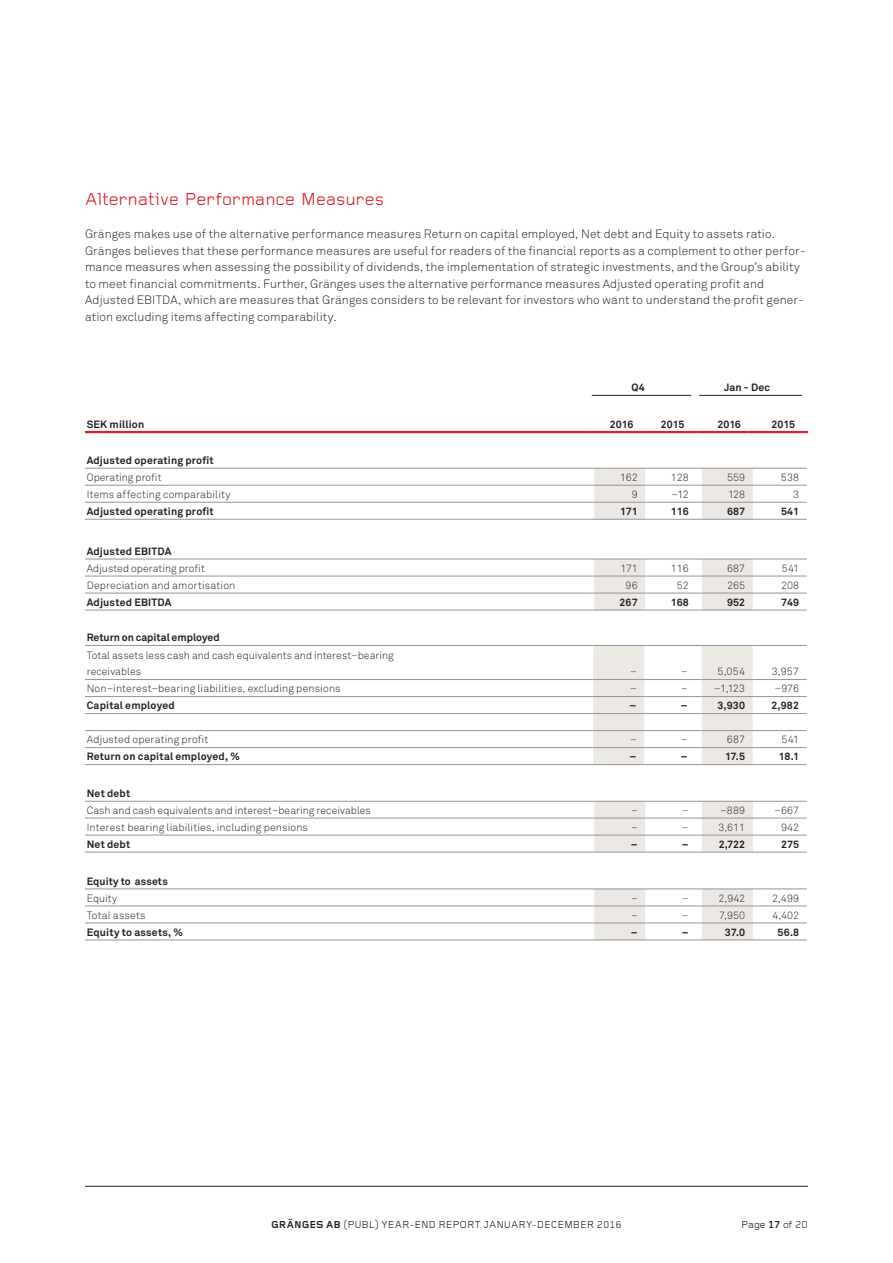
<style>
.page{position:relative;width:893px;height:1263px;background:#fff}
.page>*{position:absolute;margin:0;border:0;box-sizing:border-box;transform-origin:0 0}
.t1{font:18px "Foundry Gridnik";color:#e21a21}
.t2{font:12px/16.5px "Akkurat Light Pro";letter-spacing:.01em;color:#231f20}
.t3{font:10.5px/16.5px "Akkurat Light Pro";letter-spacing:.01em;color:#231f20}
.t4{font:700 10.5px "Akkurat Pro";letter-spacing:.015em;color:#231f20}
.t5{font:10.5px "Foundry Gridnik";color:#231f20}
.t6{font:700 10.5px "Akkurat Pro";letter-spacing:-.005em;color:#231f20}
.s1{font-weight:700}
</style>
<div class="page">
<hr style="left:85px;top:1186px;width:723px;height:1px;background:#231f20">
<svg style="left:85px;top:645px;width:722px;height:120px"></svg>
<hr style="left:702px;top:764px;width:51px;height:1px;background:#939598">
<hr style="left:753px;top:764px;width:54px;height:1px;background:#939598">
<hr style="left:85px;top:431px;width:505px;height:2px;background:#e21a21">
<hr style="left:590px;top:431px;width:51px;height:2px;background:#e21a21">
<hr style="left:641px;top:431px;width:51px;height:2px;background:#e21a21">
<svg style="left:692px;top:431px;width:6px;height:2px"></svg>
<hr style="left:698px;top:431px;width:51px;height:2px;background:#e21a21">
<hr style="left:749px;top:431px;width:54px;height:2px;background:#e21a21">
<hr style="left:592px;top:395px;width:99px;height:1px;background:#231f20">
<hr style="left:699px;top:395px;width:103px;height:1px;background:#231f20">
<svg style="left:85px;top:467px;width:722px;height:53px"></svg>
<hr style="left:702px;top:519px;width:51px;height:1px;background:#939598">
<hr style="left:753px;top:519px;width:54px;height:1px;background:#939598">
<svg style="left:85px;top:558px;width:722px;height:53px"></svg>
<hr style="left:702px;top:610px;width:51px;height:1px;background:#939598">
<hr style="left:753px;top:610px;width:54px;height:1px;background:#939598">
<hr style="left:85px;top:801px;width:509px;height:1px;background:#939598">
<hr style="left:85px;top:818px;width:509px;height:1px;background:#939598">
<hr style="left:85px;top:835px;width:509px;height:1px;background:#939598">
<hr style="left:85px;top:852px;width:509px;height:1px;background:#939598">
<svg style="left:594px;top:800px;width:213px;height:53px"></svg>
<hr style="left:702px;top:852px;width:51px;height:1px;background:#939598">
<hr style="left:753px;top:852px;width:54px;height:1px;background:#939598">
<svg style="left:85px;top:888px;width:722px;height:53px"></svg>
<hr style="left:702px;top:940px;width:51px;height:1px;background:#939598">
<hr style="left:753px;top:940px;width:54px;height:1px;background:#939598">
<h1 class="t1" style="left:85px;top:189px;width:301px">Alternative Performance M easures</h1>
<p class="t2" style="left:85px;top:226px;width:722px">Gränges makes use of the alternative performance measures Return on capital employed, Net debt and Equity to assets ratio.<br>Gränges believes that these performance measures are useful for readers of the financial reports as a complement to other perfor&shy;mance measures when assessing the possibility of dividends, the implementation of strategic investments, and the Group’s ability to meet financial commitments. Further, Gränges uses the alternative performance measures Adjusted operating profit and Adjusted EBITDA, which are measures that Gränges considers to be relevant for investors who want to understand the profit gener&shy;ation excluding items affecting comparability.</p>
<p class="t4" style="left:631px;top:381px;width:15px">Q4</p>
<p class="t4" style="left:724px;top:381px;width:47px">Jan - Dec</p>
<p class="t4" style="left:87px;top:418px;width:59px">SEK million</p>
<p class="t4" style="left:610px;top:418px;width:25px">2016</p>
<p class="t4" style="left:661px;top:418px;width:25px">2015</p>
<p class="t4" style="left:717px;top:418px;width:25px">2016</p>
<p class="t4" style="left:771px;top:418px;width:25px">2015</p>
<p class="t4" style="left:87px;top:454px;width:129px">Adjusted operating profit</p>
<p class="t3" style="left:87px;top:469px;width:76px">Operating profit</p>
<p class="t3" style="left:620px;top:469px;width:19px">162</p>
<p class="t3" style="left:671px;top:469px;width:19px">128</p>
<p class="t3" style="left:727px;top:469px;width:20px">559</p>
<p class="t3" style="left:781px;top:469px;width:20px">538</p>
<p class="t3" style="left:87px;top:486px;width:145px">Items affecting comparability</p>
<p class="t3" style="left:632px;top:486px;width:7px">9</p>
<p class="t3" style="left:671px;top:486px;width:19px">–12</p>
<p class="t3" style="left:728px;top:486px;width:19px">128</p>
<p class="t3" style="left:793px;top:486px;width:7px">3</p>
<p class="t4" style="left:87px;top:505px;width:129px">Adjusted operating profit</p>
<p class="t4" style="left:620px;top:505px;width:19px">171</p>
<p class="t4" style="left:671px;top:505px;width:19px">116</p>
<p class="t4" style="left:727px;top:505px;width:19px">687</p>
<p class="t4" style="left:781px;top:505px;width:19px">541</p>
<p class="t4" style="left:87px;top:545px;width:86px">Adjusted EBITDA</p>
<p class="t3" style="left:87px;top:560px;width:120px">Adjusted operating profit</p>
<p class="t3" style="left:621px;top:560px;width:19px">171</p>
<p class="t3" style="left:671px;top:560px;width:19px">116</p>
<p class="t3" style="left:727px;top:560px;width:20px">687</p>
<p class="t3" style="left:782px;top:560px;width:19px">541</p>
<p class="t3" style="left:87px;top:577px;width:150px">Depreciation and amortisation</p>
<p class="t3" style="left:625px;top:577px;width:14px">96</p>
<p class="t3" style="left:677px;top:577px;width:13px">52</p>
<p class="t3" style="left:727px;top:577px;width:20px">265</p>
<p class="t3" style="left:781px;top:577px;width:20px">208</p>
<p class="t4" style="left:87px;top:596px;width:86px">Adjusted EBITDA</p>
<p class="t4" style="left:620px;top:596px;width:20px">267</p>
<p class="t4" style="left:671px;top:596px;width:19px">168</p>
<p class="t4" style="left:727px;top:596px;width:19px">952</p>
<p class="t4" style="left:781px;top:596px;width:19px">749</p>
<p class="t6" style="left:87px;top:631px;width:134px">Return on capital employed</p>
<p class="t3" style="left:87px;top:647px;width:308px">Total assets less cash and cash equivalents and interest–bearing receivables</p>
<p class="t3" style="left:630px;top:663px;width:8px">–</p>
<p class="t3" style="left:681px;top:663px;width:8px">–</p>
<p class="t3" style="left:718px;top:663px;width:29px">5,054</p>
<p class="t3" style="left:772px;top:663px;width:29px">3,957</p>
<p class="t3" style="left:87px;top:680px;width:255px">Non–interest–bearing liabilities, excluding pensions</p>
<p class="t3" style="left:630px;top:680px;width:8px">–</p>
<p class="t3" style="left:681px;top:680px;width:8px">–</p>
<p class="t3" style="left:714px;top:680px;width:32px">–1,123</p>
<p class="t3" style="left:775px;top:680px;width:26px">–976</p>
<p class="t4" style="left:87px;top:699px;width:90px">Capital employed</p>
<p class="t4" style="left:630px;top:699px;width:8px">–</p>
<p class="t4" style="left:681px;top:699px;width:8px">–</p>
<p class="t4" style="left:717px;top:699px;width:29px">3,930</p>
<p class="t4" style="left:771px;top:699px;width:29px">2,982</p>
<p class="t3" style="left:87px;top:732px;width:123px">Adjusted operating profit</p>
<p class="t3" style="left:630px;top:732px;width:8px">–</p>
<p class="t3" style="left:681px;top:732px;width:8px">–</p>
<p class="t3" style="left:727px;top:732px;width:20px">687</p>
<p class="t3" style="left:781px;top:732px;width:19px">541</p>
<p class="t4" style="left:87px;top:750px;width:155px">Return on capital employed, %</p>
<p class="t4" style="left:630px;top:750px;width:8px">–</p>
<p class="t4" style="left:681px;top:750px;width:8px">–</p>
<p class="t4" style="left:725px;top:750px;width:21px">17.5</p>
<p class="t4" style="left:779px;top:750px;width:22px">18.1</p>
<p class="t4" style="left:87px;top:787px;width:45px">Net debt</p>
<p class="t3" style="left:87px;top:802px;width:286px">Cash and cash equivalents and interest–bearing receivables</p>
<p class="t3" style="left:631px;top:802px;width:8px">–</p>
<p class="t3" style="left:682px;top:802px;width:8px">–</p>
<p class="t3" style="left:720px;top:802px;width:26px">–889</p>
<p class="t3" style="left:774px;top:802px;width:26px">–667</p>
<p class="t3" style="left:87px;top:819px;width:223px">Interest bearing liabilities, including pensions</p>
<p class="t3" style="left:631px;top:819px;width:8px">–</p>
<p class="t3" style="left:682px;top:819px;width:8px">–</p>
<p class="t3" style="left:718px;top:819px;width:28px">3,611</p>
<p class="t3" style="left:781px;top:819px;width:19px">942</p>
<p class="t4" style="left:87px;top:838px;width:45px">Net debt</p>
<p class="t4" style="left:631px;top:838px;width:8px">–</p>
<p class="t4" style="left:682px;top:838px;width:8px">–</p>
<p class="t4" style="left:719px;top:838px;width:28px">2,722</p>
<p class="t4" style="left:781px;top:838px;width:19px">275</p>
<p class="t4" style="left:87px;top:874px;width:83px">Equity to assets</p>
<p class="t3" style="left:87px;top:890px;width:32px">Equity</p>
<p class="t3" style="left:631px;top:890px;width:8px">–</p>
<p class="t3" style="left:682px;top:890px;width:8px">–</p>
<p class="t3" style="left:718px;top:890px;width:28px">2,942</p>
<p class="t3" style="left:772px;top:890px;width:29px">2,499</p>
<p class="t3" style="left:87px;top:907px;width:60px">Total assets</p>
<p class="t3" style="left:631px;top:907px;width:8px">–</p>
<p class="t3" style="left:682px;top:907px;width:8px">–</p>
<p class="t3" style="left:719px;top:907px;width:28px">7,950</p>
<p class="t3" style="left:772px;top:907px;width:28px">4,402</p>
<p class="t4" style="left:87px;top:925px;width:98px">Equity to assets, %</p>
<p class="t4" style="left:631px;top:925px;width:8px">–</p>
<p class="t4" style="left:682px;top:925px;width:8px">–</p>
<p class="t4" style="left:725px;top:925px;width:22px">37.0</p>
<p class="t4" style="left:778px;top:925px;width:23px">56.8</p>
<p class="t5" style="left:271px;top:1219px;width:352px"><span class="s1">GRÄNGES AB</span> (PUBL) Year-end Report January-D ecember 2016</p>
<p class="t5" style="left:741px;top:1219px;width:68px">Page <span class="s1">17</span> of 20</p>
</div>
